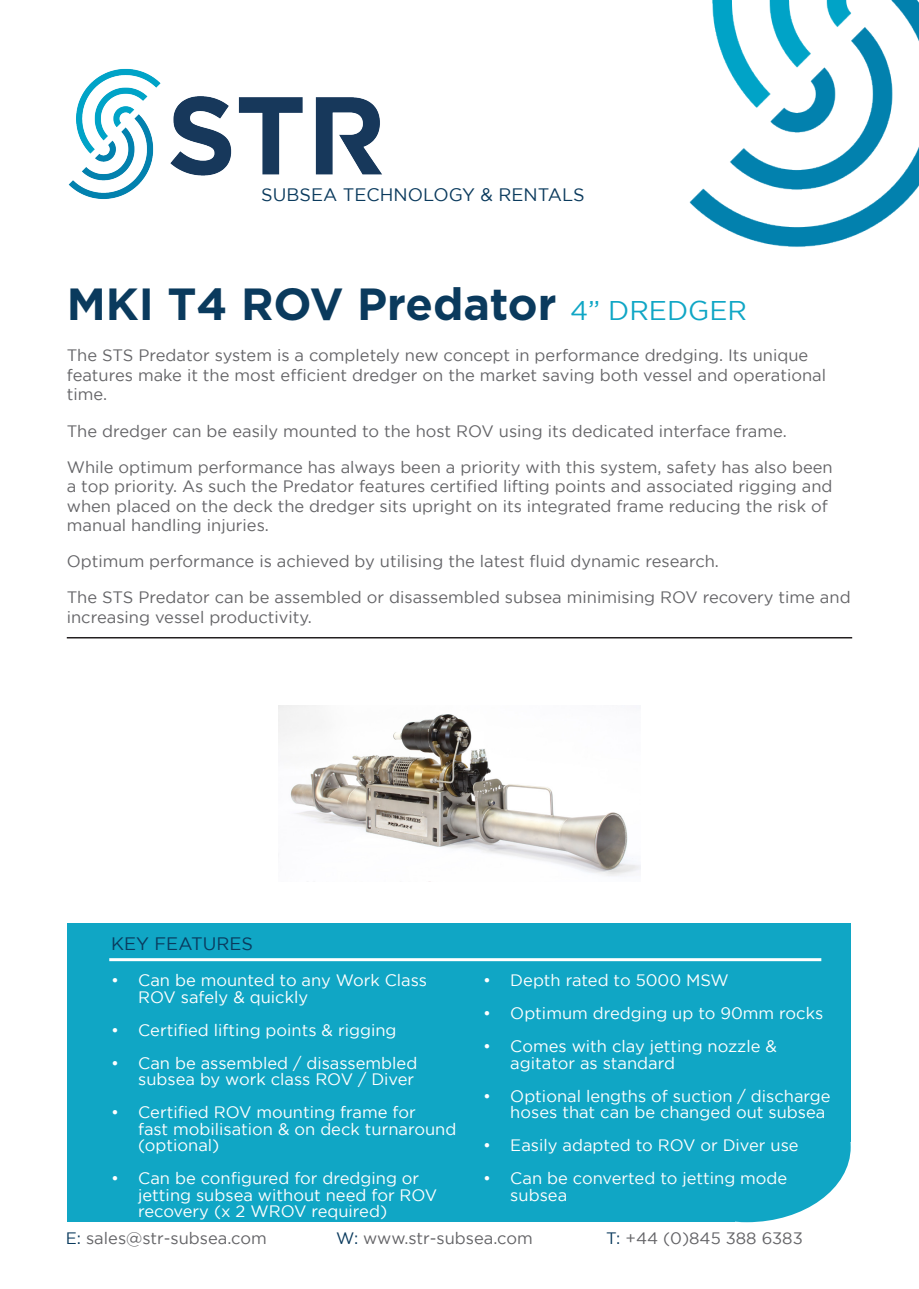
<style>
.page{position:relative;width:919px;height:1289px;background:#fff}
.page>*{position:absolute;margin:0;border:0;box-sizing:border-box;transform-origin:0 0}
.t1{font:700 45px "Gotham";color:#0a3a5d}
.t2{font:18px "Gotham";color:#0a3a5d}
.t3{font:16.5px/19.5px "Gotham";color:#656568}
.t4{font:16.5px/16.5px "Gotham";color:#fff}
.t5{font:16.5px "Gotham";color:#636366}
.s1{font-weight:400;font-size:27px;color:#10a6c5}
.s2{color:#0a3a5d}
</style>
<div class="page">
<img style="left:689px;top:0;width:229px;height:247px">
<hr style="left:67px;top:637px;width:785px;height:1px;background:#231f20">
<div style="left:643px;top:1071px;width:207px;height:151px;background:#10a6c5;border-radius:50%"></div>
<div style="left:67px;top:923px;width:667px;height:299px;background:#10a6c5"></div>
<div style="left:688px;top:923px;width:162px;height:218px;background:#10a6c5"></div>
<img style="left:68px;top:68px;width:314px;height:131px">
<hr style="left:109px;top:958px;width:712px;height:3px;background:#fff">
<img style="left:278px;top:705px;width:362px;height:172px">
<p class="t2" style="left:261px;top:185px;width:325px">SUBSEA TECHNOLOGY &amp; RENTALS</p>
<p class="t1" style="left:67px;top:278px;width:681px">MKI T4 ROV Predator <span class="s1">4” DREDGER</span></p>
<p class="t3" style="left:67px;top:345px;width:760px">The STS Predator system is a completely new concept in performance dredging. Its unique features make it the most efficient dredger on the market saving both vessel and operational time.</p>
<p class="t3" style="left:67px;top:420px;width:721px">The dredger can be easily mounted to the host ROV using its dedicated interface frame.</p>
<p class="t3" style="left:67px;top:456px;width:767px">While optimum performance has always been a priority with this system, safety has also been a top priority. As such the Predator features certified lifting points and associated rigging and when placed on the deck the dredger sits upright on its integrated frame reducing the risk of manual handling injuries.</p>
<p class="t3" style="left:67px;top:551px;width:653px">Optimum performance is achieved by utilising the latest fluid dynamic research.</p>
<p class="t3" style="left:67px;top:587px;width:785px">The STS Predator can be assembled or disassembled subsea minimising ROV recovery time and increasing vessel productivity.</p>
<p class="t2" style="left:111px;top:933px;width:143px">KEY FEATURES</p>
<p class="t4" style="left:138px;top:971px;width:290px;text-indent:-27px">• Can be mounted to any Work Class<br>ROV safely &amp; quickly</p>
<p class="t4" style="left:111px;top:1021px;width:287px">• Certified lifting points &amp; rigging</p>
<p class="t4" style="left:111px;top:1054px;width:307px;text-align:right">• Can be assembled / disassembled subsea by work class ROV / Diver</p>
<p class="t4" style="left:138px;top:1103px;width:320px;text-indent:-27px">• Certified ROV mounting frame for<br>fast mobilisation &amp; on deck turnaround (optional)</p>
<p class="t4" style="left:138px;top:1169px;width:300px;text-indent:-27px">• Can be configured for dredging or jetting subsea without need for ROV recovery (x 2 WROV required)</p>
<p class="t4" style="left:483px;top:971px;width:247px">• Depth rated to 5000 MSW</p>
<p class="t4" style="left:483px;top:1004px;width:341px">• Optimum dredging up to 90mm rocks</p>
<p class="t4" style="left:510px;top:1037px;width:268px;text-indent:-27px">• Comes with clay jetting nozzle &amp; agitator as standard</p>
<p class="t4" style="left:510px;top:1087px;width:322px;text-indent:-27px">• Optional lengths of suction / discharge hoses that can be changed out subsea</p>
<p class="t4" style="left:483px;top:1136px;width:317px">• Easily adapted to ROV or Diver use</p>
<p class="t4" style="left:510px;top:1169px;width:278px;text-indent:-27px">• Can be converted to jetting mode subsea</p>
<p class="t5" style="left:66px;top:1229px;width:202px"><span class="s2">E:</span> sales@str-subsea.com</p>
<p class="t5" style="left:336px;top:1229px;width:198px"><span class="s2">W:</span> www.str-subsea.com</p>
<p class="t5" style="left:606px;top:1229px;width:198px"><span class="s2">T:</span> +44 (0)845 388 6383</p>
</div>
